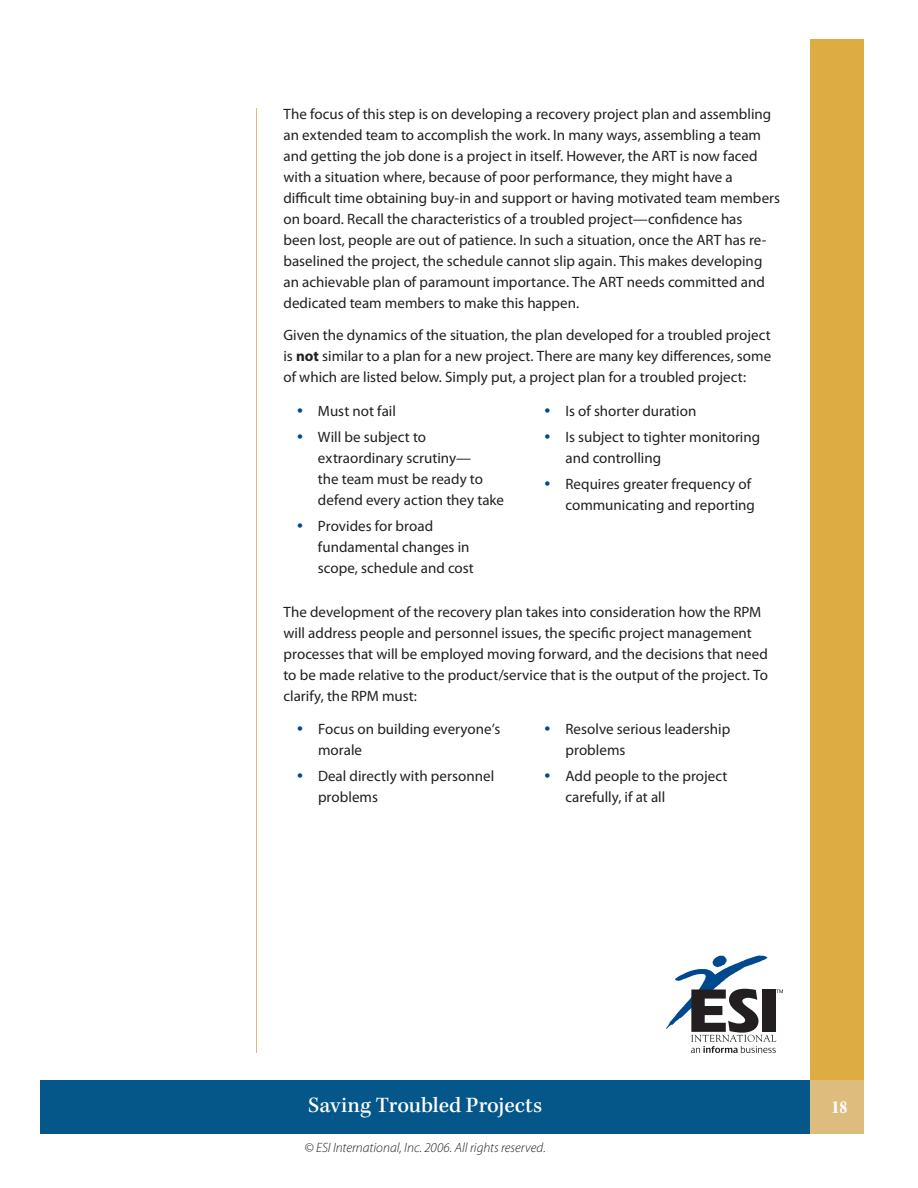
<style>
.page{position:relative;width:918px;height:1188px;background:#fff}
.page>*{position:absolute;margin:0;border:0;box-sizing:border-box;transform-origin:0 0}
.t1{font:500 22.5px "Kepler Std";letter-spacing:-.005em;color:#fff}
.t2{font:21px/26.4px "Myriad Pro";color:#01498e}
.t3{font:900 18.9px "Kepler Std";color:#fff;scale:.79 1}
.t4{font:15px/21px "Myriad Pro";color:#231f20}
.t5{font:italic 300 13.5px "Myriad Pro";color:#231f20}
.s1{font-weight:700}
</style>
<div class="page">
<div style="left:41px;top:1080px;width:769px;height:54px;background:#055689"></div>
<div style="left:810px;top:1080px;width:54px;height:54px;background:#ddbc7d"></div>
<div style="left:810px;top:40px;width:54px;height:1040px;background:#ddad44"></div>
<hr style="left:256px;top:108px;width:1px;height:945px;background:#ddbc7d">
<svg style="left:666px;top:955px;width:117px;height:98px"></svg>
<p class="t4" style="left:284px;top:103px;width:498px">The focus of this step is on developing a recovery project plan and assembling an extended team to accomplish the work. In many ways, assembling a team and getting the job done is a project in itself. However, the ART is now faced with a situation where, because of poor performance, they might have a difficult time obtaining buy-in and support or having motivated team members on board. Recall the characteristics of a troubled project—confidence has<br>been lost, people are out of patience. In such a situation, once the ART has re&shy;baselined the project, the schedule cannot slip again. This makes developing an achievable plan of paramount importance. The ART needs committed and dedicated team members to make this happen.</p>
<p class="t4" style="left:283px;top:324px;width:489px;text-align:justify">Given the dynamics of the situation, the plan developed for a troubled project is <span class="s1">not</span> similar to a plan for a new project. There are many key differences, some of which are listed below. Simply put, a project plan for a troubled project:</p>
<p class="t4" style="left:318px;top:397px;width:110px;line-height:26.4px">Must not fail<br>Will be subject to</p>
<p class="t4" style="left:318px;top:447px;width:188px">extraordinary scrutiny—<br>the team must be ready to defend every action they take</p>
<p class="t4" style="left:318px;top:516px;width:157px">Provides for broad fundamental changes in scope, schedule and cost</p>
<p class="t4" style="left:566px;top:397px;width:196px;line-height:26.4px">Is of shorter duration<br>Is subject to tighter monitoring</p>
<p class="t4" style="left:566px;top:444px;width:187px;line-height:26.4px">and controlling<br>Requires greater frequency of</p>
<p class="t4" style="left:566px;top:495px;width:191px">communicating and reporting</p>
<h2 class="t2" style="left:297px;top:395px;width:7px">• •</h2>
<h2 class="t2" style="left:544px;top:395px;width:7px">• •</h2>
<h2 class="t2" style="left:544px;top:469px;width:7px">•</h2>
<h2 class="t2" style="left:297px;top:511px;width:7px">•</h2>
<p class="t4" style="left:284px;top:601px;width:486px">The development of the recovery plan takes into consideration how the RPM will address people and personnel issues, the specific project management processes that will be employed moving forward, and the decisions that need to be made relative to the product/service that is the output of the project. To clarify, the RPM must:</p>
<p class="t4" style="left:318px;top:718px;width:184px">Focus on building everyone’s morale</p>
<p class="t4" style="left:318px;top:765px;width:178px">Deal directly with personnel problems</p>
<p class="t4" style="left:566px;top:718px;width:166px">Resolve serious leadership problems</p>
<p class="t4" style="left:566px;top:765px;width:164px">Add people to the project carefully, if at all</p>
<h2 class="t2" style="left:297px;top:713px;width:7px">•</h2>
<h2 class="t2" style="left:544px;top:713px;width:7px">•</h2>
<h2 class="t2" style="left:297px;top:760px;width:7px">•</h2>
<h2 class="t2" style="left:544px;top:760px;width:7px">•</h2>
<h1 class="t1" style="left:308px;top:1093px;width:235px">Saving Troubled Projects</h1>
<p class="t3" style="left:831px;top:1096px;width:20px">18</p>
<p class="t5" style="left:305px;top:1139px;width:243px">© ESI International, Inc. 2006. All rights reserved.</p>
</div>
